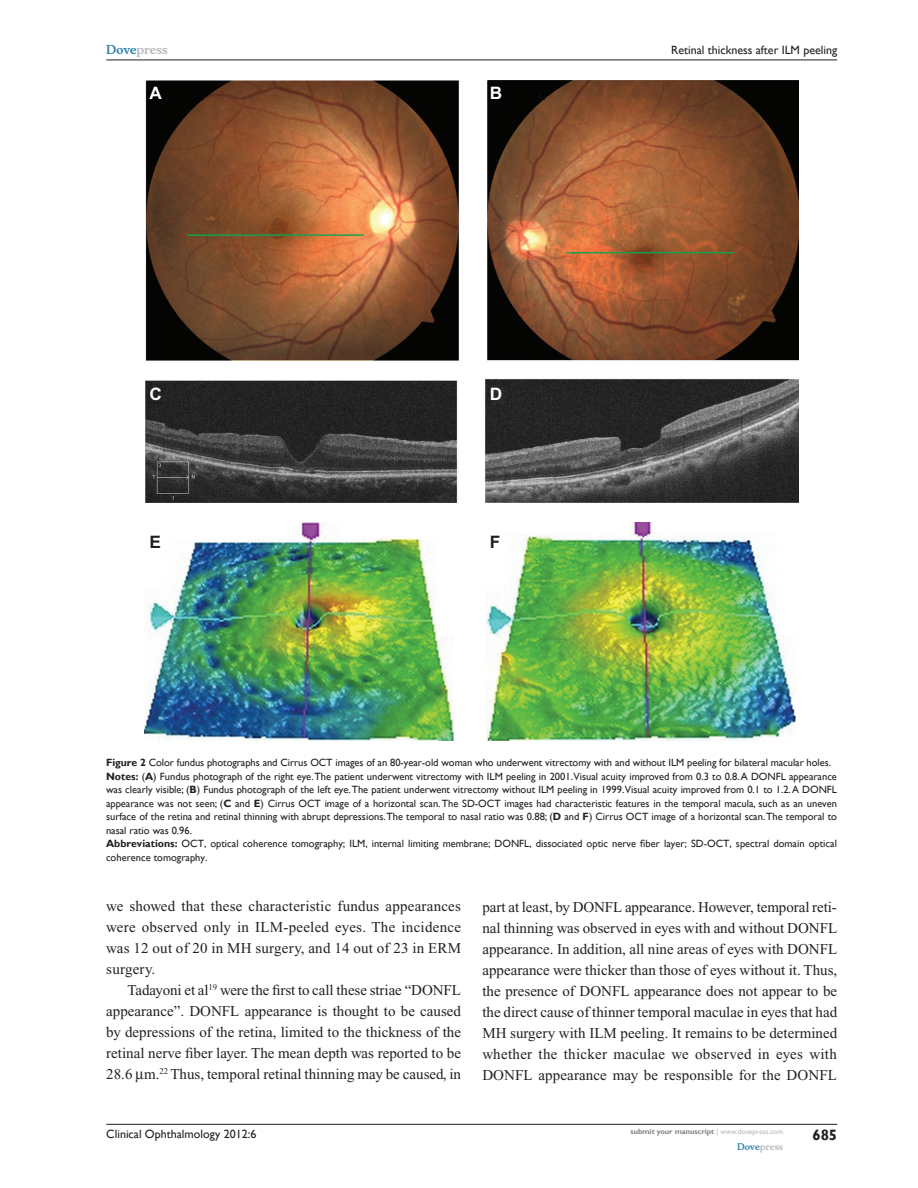
<style>
.page{position:relative;width:918px;height:1188px;background:#fff}
.page>*{position:absolute;margin:0;border:0;box-sizing:border-box;transform-origin:0 0}
.t1{font:700 17.1px "Arial";color:#fff}
.t2{font:700 17.1px "Arial";color:#201d1e}
.t3{font:15px/21px "Times New Roman";letter-spacing:.005em;color:#231f20;text-align:justify}
.t4{font:700 15px "Gill Sans";color:#231f20}
.t5{font:12px "Gill Sans";color:#231f20}
.t6{font:700 12px "Musee";color:#b8b9bc}
.t7{font:10.5px/13.5px "Gill Sans";color:#231f20}
.t8{font:700 9px "Musee";color:#b8b9bc}
.t9{font:700 7.5px "Gill Sans";color:#808285}
.s1{color:#3485ae}
.s2{font-weight:700}
.s3{font-weight:400;color:#b8b9bc}
</style>
<div class="page">
<img style="left:146px;top:81px;width:652px;height:421px">
<img style="left:145px;top:522px;width:309px;height:219px">
<img style="left:487px;top:522px;width:308px;height:218px">
<hr style="left:106px;top:1124px;width:731px;height:1px;background:#231f20">
<hr style="left:106px;top:60px;width:731px;height:1px;background:#231f20">
<p class="t6" style="left:106px;top:43px;width:63px"><span class="s1">Dove</span>press</p>
<h1 class="t1" style="left:149px;top:83px;width:14px">A</h1>
<h1 class="t1" style="left:490px;top:83px;width:14px">B</h1>
<h1 class="t1" style="left:149px;top:384px;width:14px">C</h1>
<h1 class="t1" style="left:490px;top:384px;width:14px">D</h1>
<h1 class="t2" style="left:149px;top:532px;width:13px">E</h1>
<h1 class="t2" style="left:490px;top:532px;width:12px">F</h1>
<p class="t5" style="left:671px;top:43px;width:168px">Retinal thickness after ILM peeling</p>
<p class="t7" style="left:106px;top:756px;width:732px"><span class="s2">Figure 2</span> Color fundus photographs and Cirrus OCT images of an 80-year-old woman who underwent vitrectomy with and without ILM peeling for bilateral macular holes.<br><span class="s2">Notes:</span> (<span class="s2">A</span>) Fundus photograph of the right eye. The patient underwent vitrectomy with ILM peeling in 2001.Visual acuity improved from 0.3 to 0.8. A DONFL appearance was clearly visible; (<span class="s2">B</span>) Fundus photograph of the left eye. The patient underwent vitrectomy without ILM peeling in 1999.Visual acuity improved from 0.1 to 1.2. A DONFL appearance was not seen; (<span class="s2">C</span> and <span class="s2">E</span>) Cirrus OCT image of a horizontal scan. The SD-OCT images had characteristic features in the temporal macula, such as an uneven surface of the retina and retinal thinning with abrupt depressions. The temporal to nasal ratio was 0.88; (<span class="s2">D</span> and <span class="s2">F</span>) Cirrus OCT image of a horizontal scan. The temporal to nasal ratio was 0.96.<br><span class="s2">Abbreviations:</span> OCT, optical coherence tomography; ILM, internal limiting membrane; DONFL, dissociated optic nerve fiber layer; SD-OCT, spectral domain optical coherence tomography.</p>
<h2 class="t3" style="left:106px;top:896px;width:356px">we showed that these characteristic fundus appearances were observed only in ILM-peeled eyes. The incidence was 12 out of 20 in MH surgery, and 14 out of 23 in ERM surgery.</h2>
<p class="t3" style="left:106px;top:980px;width:356px;text-indent:21px">Tadayoni et al<sup>19</sup> were the first to call these striae “DONFL appearance”. DONFL appearance is thought to be caused by depressions of the retina, limited to the thickness of the retinal nerve fiber layer. The mean depth was reported to be 28.6 m.<sup>22</sup> Thus, temporal retinal thinning may be caused, in</p>
<p class="t5" style="left:106px;top:1127px;width:152px">Clinical Ophthalmology 2012:6</p>
<p class="t3" style="left:482px;top:896px;width:356px">part at least, by DONFL appearance. However, temporal reti&shy;nal thinning was observed in eyes with and without DONFL appearance. In addition, all nine areas of eyes with DONFL appearance were thicker than those of eyes without it. Thus, the presence of DONFL appearance does not appear to be the direct cause of thinner temporal maculae in eyes that had MH surgery with ILM peeling. It remains to be determined whether the thicker maculae we observed in eyes with DONFL appearance may be responsible for the DONFL</p>
<p class="t9" style="left:631px;top:1127px;width:154px">submit your manuscript <span class="s3">| www.dovepress.com</span></p>
<p class="t8" style="left:737px;top:1141px;width:48px"><span class="s1">Dove</span>press</p>
<h2 class="t4" style="left:812px;top:1126px;width:26px">685</h2>
</div>
